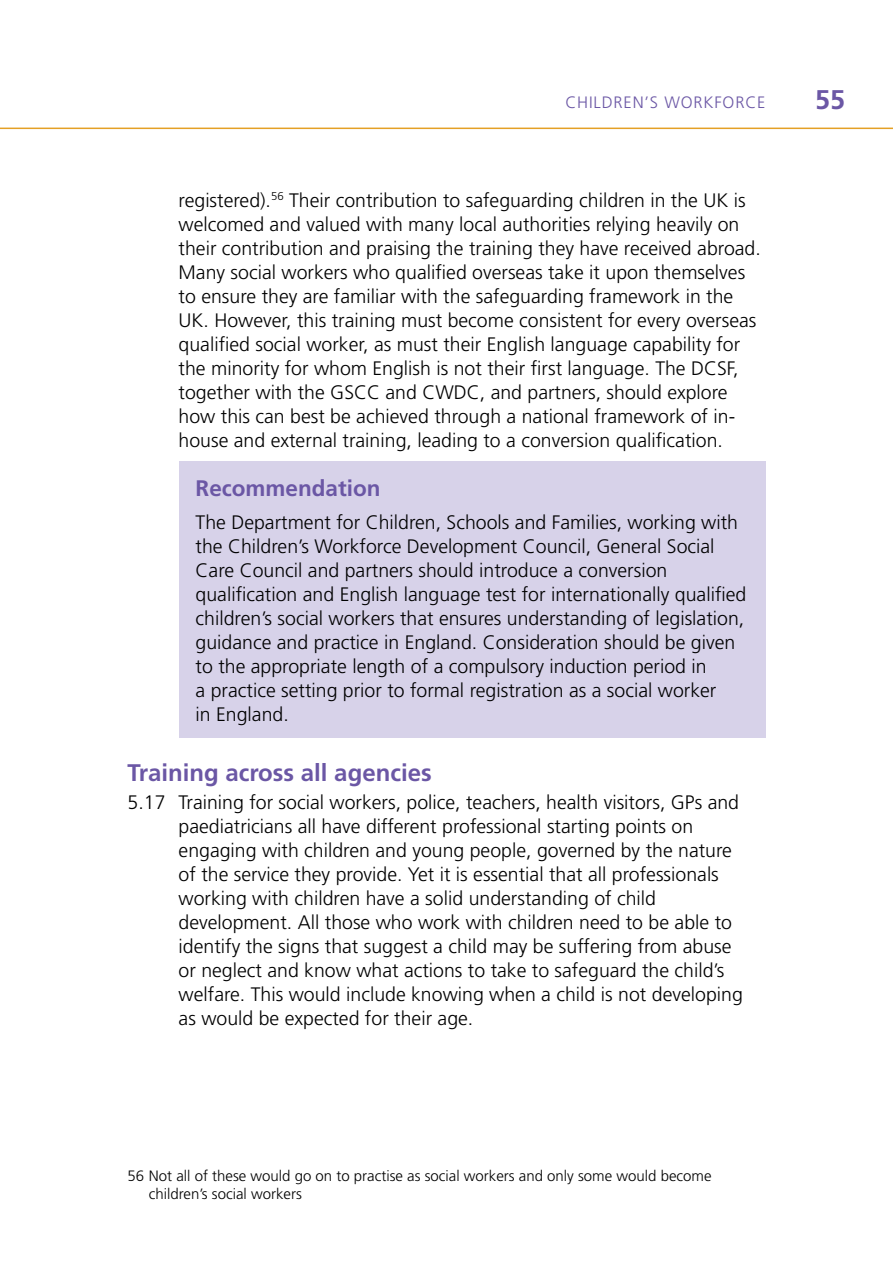
<style>
.page{position:relative;width:893px;height:1263px;background:#fff}
.page>*{position:absolute;margin:0;border:0;box-sizing:border-box;transform-origin:0 0}
.t1{font:700 27px "Frutiger";color:#6b57a5}
.t2{font:700 24px "Frutiger";color:#6b57a5}
.t3{font:700 22.5px "Frutiger";color:#6b57a5}
.t4{font:300 19.5px/24px "Frutiger";color:#000}
.t5{font:300 16.5px "Frutiger";color:#6b57a5}
.t6{font:300 15px/18px "Frutiger";color:#000}
</style>
<div class="page">
<hr style="left:0;top:128px;width:893px;height:1px;background:#e4a025">
<div style="left:179px;top:462px;width:586px;height:276px;background:#d7d2e9"></div>
<p class="t5" style="left:565px;top:93px;width:22px">Children</p>
<p class="t5" style="left:644px;top:93px;width:48px">’s Workforce</p>
<h1 class="t1" style="left:815px;top:83px;width:32px">55</h1>
<p class="t4" style="left:179px;top:188px;width:584px">registered).<sup>56</sup> Their contribution to safeguarding children in the UK is welcomed and valued with many local authorities relying heavily on their contribution and praising the training they have received abroad.<br>Many social workers who qualified overseas take it upon themselves to ensure they are familiar with the safeguarding framework in the UK. However, this training must become consistent for every overseas qualified social worker, as must their English language capability for the minority for whom English is not their first language. The DCSF, together with the GSCC and CWDC, and partners, should explore how this can best be achieved through a national framework of in&shy;house and external training, leading to a conversion qualification.</p>
<p class="t3" style="left:196px;top:475px;width:187px">Recommendation</p>
<p class="t4" style="left:196px;top:510px;width:552px">The Department for Children, Schools and Families, working with the Children’s Workforce Development Council, General Social Care Council and partners should introduce a conversion qualification and English language test for internationally qualified children’s social workers that ensures understanding of legislation, guidance and practice in England. Consideration should be given to the appropriate length of a compulsory induction period in<br>a practice setting prior to formal registration as a social worker<br>in England.</p>
<p class="t2" style="left:128px;top:758px;width:306px">Training across all agencies</p>
<p class="t4" style="left:179px;top:790px;width:566px;text-indent:-51px">5.17 Training for social workers, police, teachers, health visitors, GPs and paediatricians all have different professional starting points on engaging with children and young people, governed by the nature of the service they provide. Yet it is essential that all professionals working with children have a solid understanding of child development. All those who work with children need to be able to identify the signs that suggest a child may be suffering from abuse or neglect and know what actions to take to safeguard the child’s welfare. This would include knowing when a child is not developing as would be expected for their age.</p>
<p class="t6" style="left:149px;top:1167px;width:564px;text-indent:-21px">56 Not all of these would go on to practise as social workers and only some would become children’s social workers</p>
</div>
